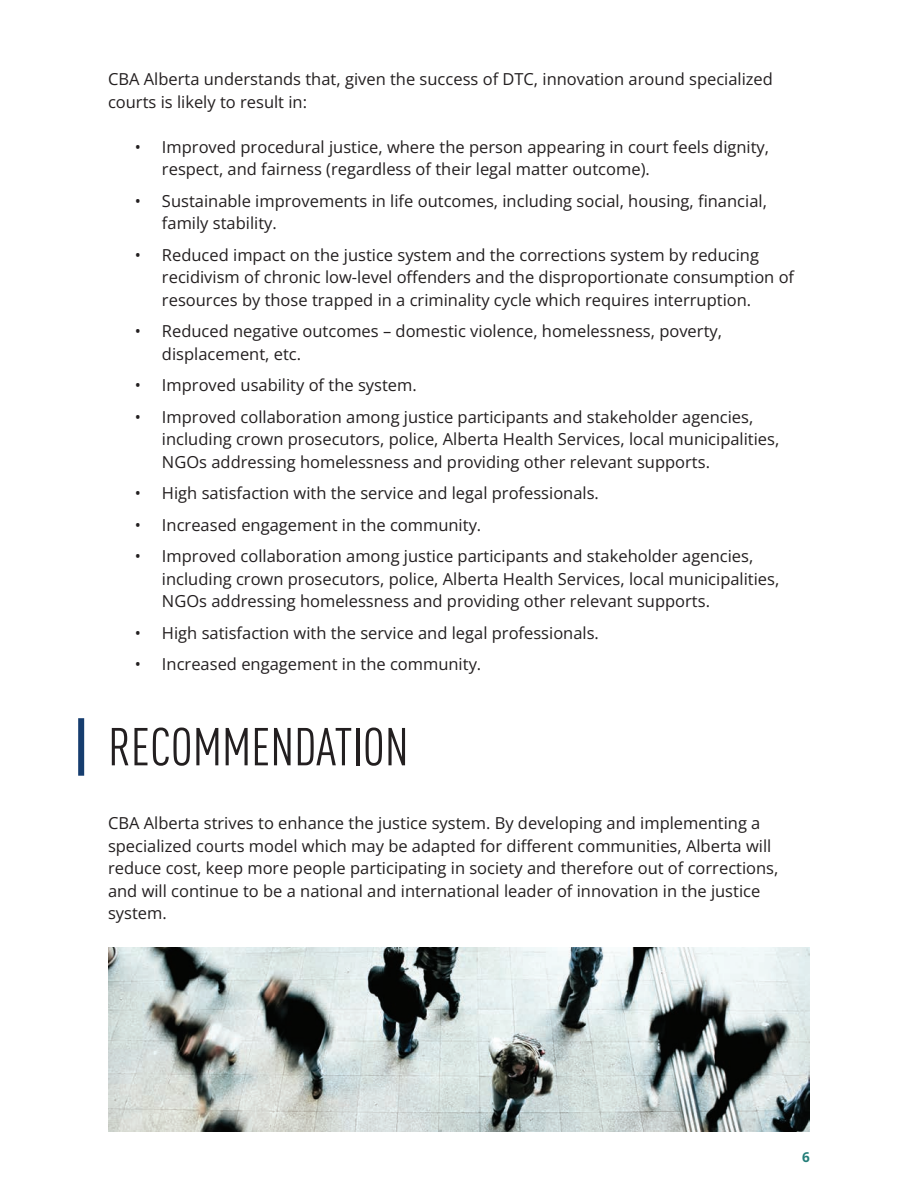
<style>
.page{position:relative;width:918px;height:1188px;background:#fff}
.page>*{position:absolute;margin:0;border:0;box-sizing:border-box;transform-origin:0 0}
.t1{font:condensed 52.5px "DIN Offc";color:#231f20}
.t2{font:16.5px/22.5px "Open Sans";color:#231f20}
.t3{font:700 13.5px "Open Sans";color:#237d78}
</style>
<div class="page">
<div style="left:78px;top:718px;width:6px;height:58px;background:#163d6f"></div>
<img style="left:108px;top:947px;width:702px;height:184px">
<p class="t2" style="left:108px;top:67px;width:667px">CBA Alberta understands that, given the success of DTC, innovation around specialized courts is likely to result in:</p>
<p class="t2" style="left:162px;top:135px;width:609px;text-indent:-27px">• Improved procedural justice, where the person appearing in court feels dignity, respect, and fairness (regardless of their legal matter outcome).</p>
<p class="t2" style="left:162px;top:189px;width:606px;text-indent:-27px">• Sustainable improvements in life outcomes, including social, housing, financial, family stability.</p>
<p class="t2" style="left:162px;top:243px;width:634px;text-indent:-27px">• Reduced impact on the justice system and the corrections system by reducing recidivism of chronic low-level offenders and the disproportionate consumption of resources by those trapped in a criminality cycle which requires interruption.</p>
<p class="t2" style="left:162px;top:320px;width:562px;text-indent:-27px">• Reduced negative outcomes – domestic violence, homelessness, poverty, displacement, etc.</p>
<p class="t2" style="left:135px;top:374px;width:283px">• Improved usability of the system.</p>
<p class="t2" style="left:162px;top:405px;width:619px;text-indent:-27px">• Improved collaboration among justice participants and stakeholder agencies, including crown prosecutors, police, Alberta Health Services, local municipalities,<br>NGOs addressing homelessness and providing other relevant supports.</p>
<p class="t2" style="left:135px;top:482px;width:465px">• High satisfaction with the service and legal professionals.</p>
<p class="t2" style="left:135px;top:513px;width:348px">• Increased engagement in the community.</p>
<p class="t2" style="left:162px;top:545px;width:619px;text-indent:-27px">• Improved collaboration among justice participants and stakeholder agencies, including crown prosecutors, police, Alberta Health Services, local municipalities,<br>NGOs addressing homelessness and providing other relevant supports.</p>
<p class="t2" style="left:135px;top:621px;width:465px">• High satisfaction with the service and legal professionals.</p>
<p class="t2" style="left:135px;top:653px;width:348px">• Increased engagement in the community.</p>
<h1 class="t1" style="left:108px;top:716px;width:302px">RECOMMENDATION</h1>
<p class="t2" style="left:108px;top:812px;width:672px">CBA Alberta strives to enhance the justice system. By developing and implementing a specialized courts model which may be adapted for different communities, Alberta will reduce cost, keep more people participating in society and therefore out of corrections, and will continue to be a national and international leader of innovation in the justice system.</p>
<p class="t3" style="left:802px;top:1148px;width:9px">6</p>
</div>
